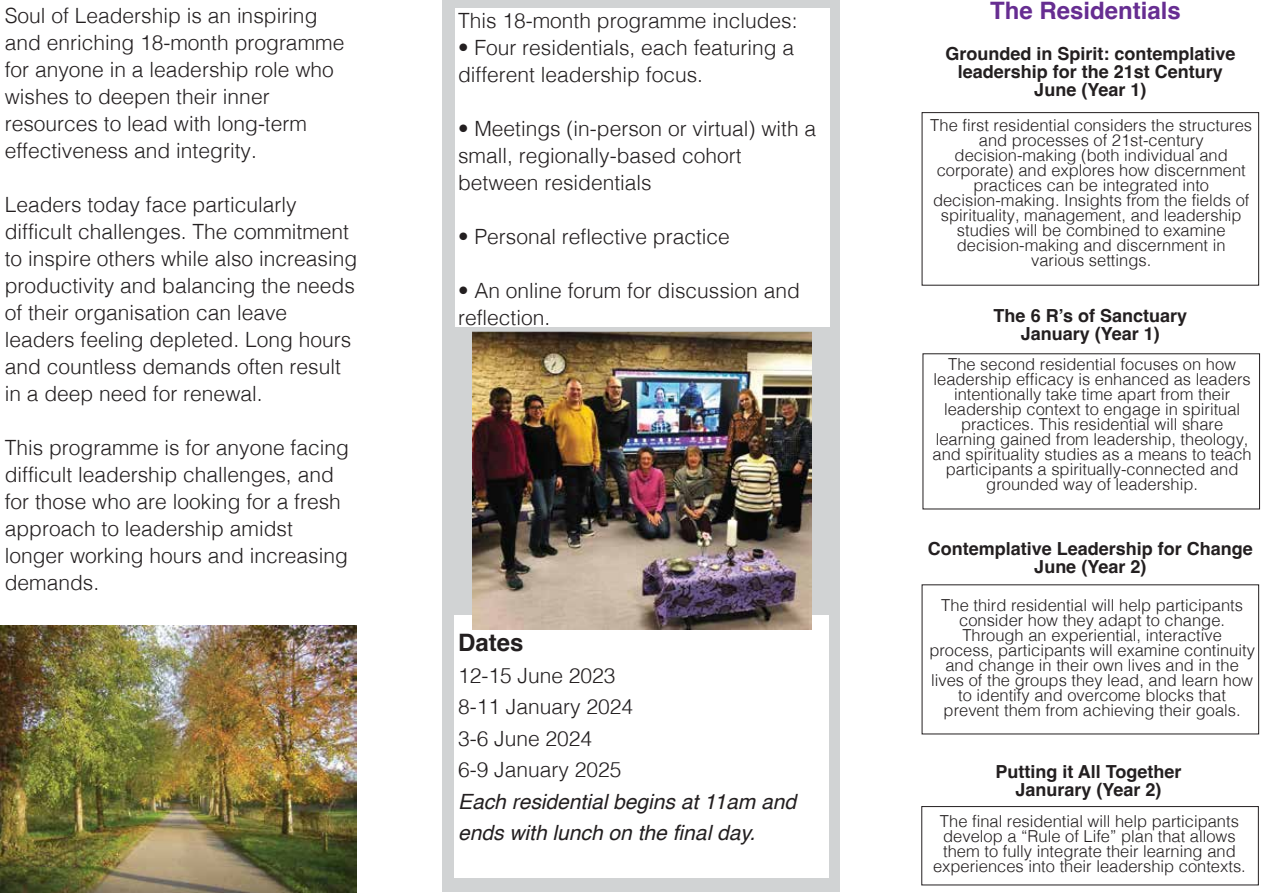
<style>
.page{position:relative;width:1263px;height:893px;background:#fff}
.page>*{position:absolute;margin:0;border:0;box-sizing:border-box;transform-origin:0 0}
.t1{font:700 24px "Helvetica";color:#662d91}
.t2{font:700 24px "Helvetica";color:#231f20}
.t3{font:300 21px/27px "Helvetica";color:#231f20}
.t4{font:italic 21px/31.5px "Helvetica";color:#231f20}
.t5{font:700 18px/18px "Helvetica";color:#231f20;text-align:center}
.t6{font:300 16.5px/15px "Helvetica";color:#231f20;text-align:center}
</style>
<div class="page">
<div style="left:442px;top:0;width:398px;height:892px;background:#d1d3d4"></div>
<div style="left:922px;top:112px;width:337px;height:173px;border:1px solid #231f20"></div>
<div style="left:455px;top:8px;width:374px;height:318px;background:#fff"></div>
<img style="left:0;top:625px;width:357px;height:268px">
<div style="left:454px;top:616px;width:375px;height:262px;background:#fff"></div>
<div style="left:921px;top:806px;width:337px;height:79px;border:1px solid #231f20"></div>
<img style="left:472px;top:331px;width:339px;height:298px">
<p class="t3" style="left:5px;top:0;width:314px">Soul of Leadership is an inspiring</p>
<h1 class="t1" style="left:990px;top:-4px;width:192px">The Residentials</h1>
<p class="t3" style="left:5px;top:27px;width:341px">and enriching 18-month programme for anyone in a leadership role who wishes to deepen their inner resources to lead with long-term effectiveness and integrity.</p>
<p class="t3" style="left:5px;top:189px;width:354px">Leaders today face particularly difficult challenges. The commitment to inspire others while also increasing productivity and balancing the needs of their organisation can leave leaders feeling depleted. Long hours and countless demands often result in a deep need for renewal.</p>
<p class="t3" style="left:5px;top:432px;width:346px">This programme is for anyone facing difficult leadership challenges, and for those who are looking for a fresh approach to leadership amidst longer working hours and increasing demands.</p>
<p class="t3" style="left:458px;top:5px;width:341px">This 18-month programme includes:</p>
<p class="t3" style="left:458px;top:32px;width:338px">• Four residentials, each featuring a different leadership focus.</p>
<p class="t3" style="left:458px;top:113px;width:360px">• Meetings (in-person or virtual) with a small, regionally-based cohort between residentials</p>
<p class="t3" style="left:458px;top:221px;width:273px">• Personal reflective practice</p>
<p class="t3" style="left:458px;top:275px;width:343px">• An online forum for discussion and reflection.</p>
<p class="t5" style="left:945px;top:47px;width:292px">Grounded in Spirit: contemplative leadership for the 21st Century<br>June (Year 1)</p>
<p class="t6" style="left:930px;top:117px;width:323px">The first residential considers the structures and processes of 21st-century decision-making (both individual and corporate) and explores how discernment practices can be integrated into decision-making. Insights from the fields of spirituality, management, and leadership studies will be combined to examine decision-making and discernment in various settings.</p>
<p class="t5" style="left:994px;top:309px;width:195px">The 6 R’s of Sanctuary<br>January (Year 1)</p>
<p class="t6" style="left:932px;top:356px;width:321px">The second residential focuses on how leadership efficacy is enhanced as leaders intentionally take time apart from their leadership context to engage in spiritual practices. This residential will share learning gained from leadership, theology, and spirituality studies as a means to teach participants a spiritually-connected and grounded way of leadership.</p>
<p class="t5" style="left:928px;top:542px;width:327px">Contemplative Leadership for Change<br>June (Year 2)</p>
<h1 class="t2" style="left:458px;top:628px;width:67px">Dates</h1>
<p class="t3" style="left:458px;top:658px;width:177px;line-height:31.5px">12-15 June 2023<br>8-11 January 2024<br>3-6 June 2024<br>6-9 January 2025</p>
<p class="t4" style="left:458px;top:786px;width:340px">Each residential begins at 11am and ends with lunch on the final day.</p>
<p class="t6" style="left:929px;top:596px;width:327px">The third residential will help participants consider how they adapt to change.<br>Through an experiential, interactive process, participants will examine continuity and change in their own lives and in the lives of the groups they lead, and learn how to identify and overcome blocks that prevent them from achieving their goals.</p>
<p class="t5" style="left:995px;top:764px;width:187px">Putting it All Together<br>Janurary (Year 2)</p>
<p class="t6" style="left:933px;top:813px;width:314px">The final residential will help participants develop a “Rule of Life” plan that allows them to fully integrate their learning and experiences into their leadership contexts.</p>
</div>
